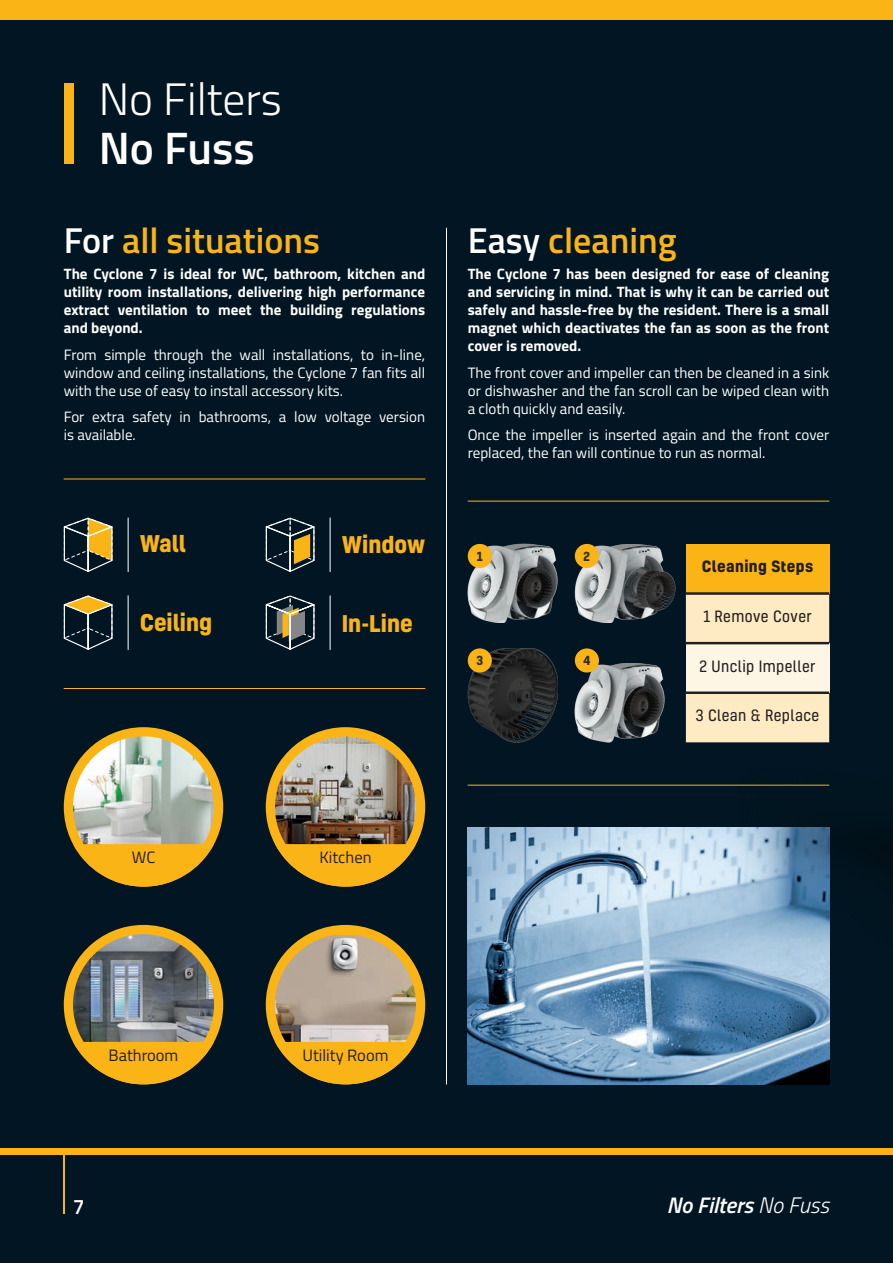
<style>
.page{position:relative;width:893px;height:1263px;background:#011622}
.page>*{position:absolute;margin:0;border:0;box-sizing:border-box;transform-origin:0 0}
.t1{font:300 45.45px "Titillium Web";color:#fff}
.t2{font:600 45.45px "Titillium Web";letter-spacing:-.005em;color:#fff}
.t3{font:600 36px "Titillium Web";color:#fbb416}
.t4{font:italic 600 22.5px "Titillium Web";color:#fff}
.t5{font:700 22.2px "Kelson";color:#fbb416}
.t6{font:600 21px "Titillium Web";color:#fff}
.t7{font:16.5px "Titillium Web";color:#231f20}
.t8{font:15px/18px "Titillium Web";color:#fff;text-align:justify}
.t9{font:700 15px/18px "Titillium Web";color:#fff;text-align:justify}
.t10{font:15px "Kelson";letter-spacing:.03em;color:#231f20}
.t11{font:700 15px "Kelson";letter-spacing:.03em;color:#231f20}
.t12{font:700 12px "Kelson";color:#312f30}
.s1{color:#fff}
.s2{font-weight:300}
</style>
<div class="page">
<div style="left:0;top:0;width:893px;height:20px;background:#fbb416"></div>
<div style="left:0;top:1148px;width:893px;height:6px;background:#fbb416"></div>
<hr style="left:64px;top:1148px;width:1px;height:66px;background:#fbb416">
<div style="left:64px;top:83px;width:10px;height:81px;background:#fbb416"></div>
<svg style="left:63px;top:517px;width:50px;height:55px"></svg>
<hr style="left:128px;top:518px;width:1px;height:54px;background:#fff">
<svg style="left:63px;top:595px;width:50px;height:55px"></svg>
<hr style="left:128px;top:596px;width:1px;height:53px;background:#fff">
<svg style="left:265px;top:517px;width:50px;height:55px"></svg>
<hr style="left:330px;top:518px;width:1px;height:54px;background:#fff">
<svg style="left:265px;top:595px;width:50px;height:55px"></svg>
<hr style="left:330px;top:596px;width:1px;height:53px;background:#fff">
<hr style="left:64px;top:479px;width:361px;height:1px;background:#fbb416">
<hr style="left:64px;top:688px;width:361px;height:1px;background:#fbb416">
<img style="left:468px;top:828px;width:361px;height:256px">
<hr style="left:446px;top:228px;width:1px;height:856px;background:#fff">
<hr style="left:468px;top:785px;width:361px;height:1px;background:#fbb416">
<hr style="left:468px;top:501px;width:361px;height:1px;background:#fbb416">
<div style="left:266px;top:727px;width:159px;height:160px;background:#fbb416;border-radius:50%"></div>
<img style="left:275px;top:736px;width:141px;height:141px;border-radius:71px">
<svg style="left:275px;top:844px;width:141px;height:43px"></svg>
<div style="left:64px;top:727px;width:159px;height:160px;background:#fbb416;border-radius:50%"></div>
<img style="left:73px;top:736px;width:141px;height:141px;border-radius:71px">
<svg style="left:73px;top:844px;width:141px;height:43px"></svg>
<div style="left:266px;top:925px;width:159px;height:159px;background:#fbb416;border-radius:50%"></div>
<img style="left:275px;top:935px;width:141px;height:107px">
<svg style="left:275px;top:1042px;width:141px;height:42px"></svg>
<div style="left:64px;top:925px;width:159px;height:159px;background:#fbb416;border-radius:50%"></div>
<img style="left:73px;top:934px;width:141px;height:141px;border-radius:71px">
<svg style="left:73px;top:1042px;width:141px;height:42px"></svg>
<img style="left:638px;top:500px;width:255px;height:495px">
<img style="left:468px;top:544px;width:89px;height:79px">
<img style="left:575px;top:544px;width:100px;height:79px">
<img style="left:468px;top:648px;width:90px;height:94px">
<img style="left:575px;top:663px;width:89px;height:79px">
<div style="left:468px;top:544px;width:24px;height:24px;background:#fbb416;border-radius:50%"></div>
<div style="left:575px;top:544px;width:24px;height:24px;background:#fbb416;border-radius:50%"></div>
<div style="left:468px;top:648px;width:24px;height:24px;background:#fbb416;border-radius:50%"></div>
<div style="left:575px;top:648px;width:24px;height:24px;background:#fbb416;border-radius:50%"></div>
<h1 class="t1" style="left:99px;top:66px;width:184px">No Filters</h1>
<h1 class="t2" style="left:99px;top:114px;width:157px">No Fuss</h1>
<h2 class="t3" style="left:64px;top:213px;width:258px"><span class="s1">For</span> all situations</h2>
<p class="t9" style="left:64px;top:264px;width:363px">The Cyclone 7 is ideal for WC, bathroom, kitchen and utility room installations, delivering high performance extract ventilation to meet the building regulations and beyond.</p>
<p class="t8" style="left:64px;top:345px;width:363px">From simple through the wall installations, to in-line, window and ceiling installations, the Cyclone 7 fan fits all with the use of easy to install accessory kits.</p>
<p class="t8" style="left:64px;top:407px;width:363px">For extra safety in bathrooms, a low voltage version is available.</p>
<h3 class="t5" style="left:140px;top:528px;width:48px">Wall</h3>
<h3 class="t5" style="left:140px;top:607px;width:74px">Ceiling</h3>
<h3 class="t5" style="left:342px;top:529px;width:85px">Window</h3>
<h3 class="t5" style="left:342px;top:608px;width:72px">In-Line</h3>
<h2 class="t3" style="left:468px;top:213px;width:210px"><span class="s1">Easy</span> cleaning</h2>
<p class="t9" style="left:468px;top:264px;width:363px">The Cyclone 7 has been designed for ease of cleaning and servicing in mind. That is why it can be carried out safely and hassle-free by the resident. There is a small magnet which deactivates the fan as soon as the front cover is removed.</p>
<p class="t8" style="left:468px;top:363px;width:363px">The front cover and impeller can then be cleaned in a sink or dishwasher and the fan scroll can be wiped clean with a cloth quickly and easily.</p>
<p class="t8" style="left:468px;top:425px;width:363px">Once the impeller is inserted again and the front cover replaced, the fan will continue to run as normal.</p>
<p class="t12" style="left:477px;top:547px;width:7px">1</p>
<p class="t12" style="left:584px;top:547px;width:8px">2</p>
<p class="t12" style="left:476px;top:652px;width:8px">3</p>
<p class="t12" style="left:583px;top:652px;width:9px">4</p>
<p class="t11" style="left:702px;top:556px;width:113px">Cleaning Steps</p>
<p class="t10" style="left:703px;top:606px;width:110px">1 Remove Cover</p>
<p class="t10" style="left:700px;top:656px;width:117px">2 Unclip Impeller</p>
<p class="t10" style="left:696px;top:706px;width:125px">3 Clean &amp; Replace</p>
<p class="t7" style="left:132px;top:845px;width:25px">WC</p>
<p class="t7" style="left:319px;top:845px;width:54px">Kitchen</p>
<p class="t7" style="left:109px;top:1043px;width:71px">Bathroom</p>
<p class="t7" style="left:302px;top:1043px;width:88px">Utility Room</p>
<h3 class="t6" style="left:73px;top:1191px;width:13px">7</h3>
<h3 class="t4" style="left:667px;top:1188px;width:164px">No Filters <span class="s2">No Fuss</span></h3>
</div>
